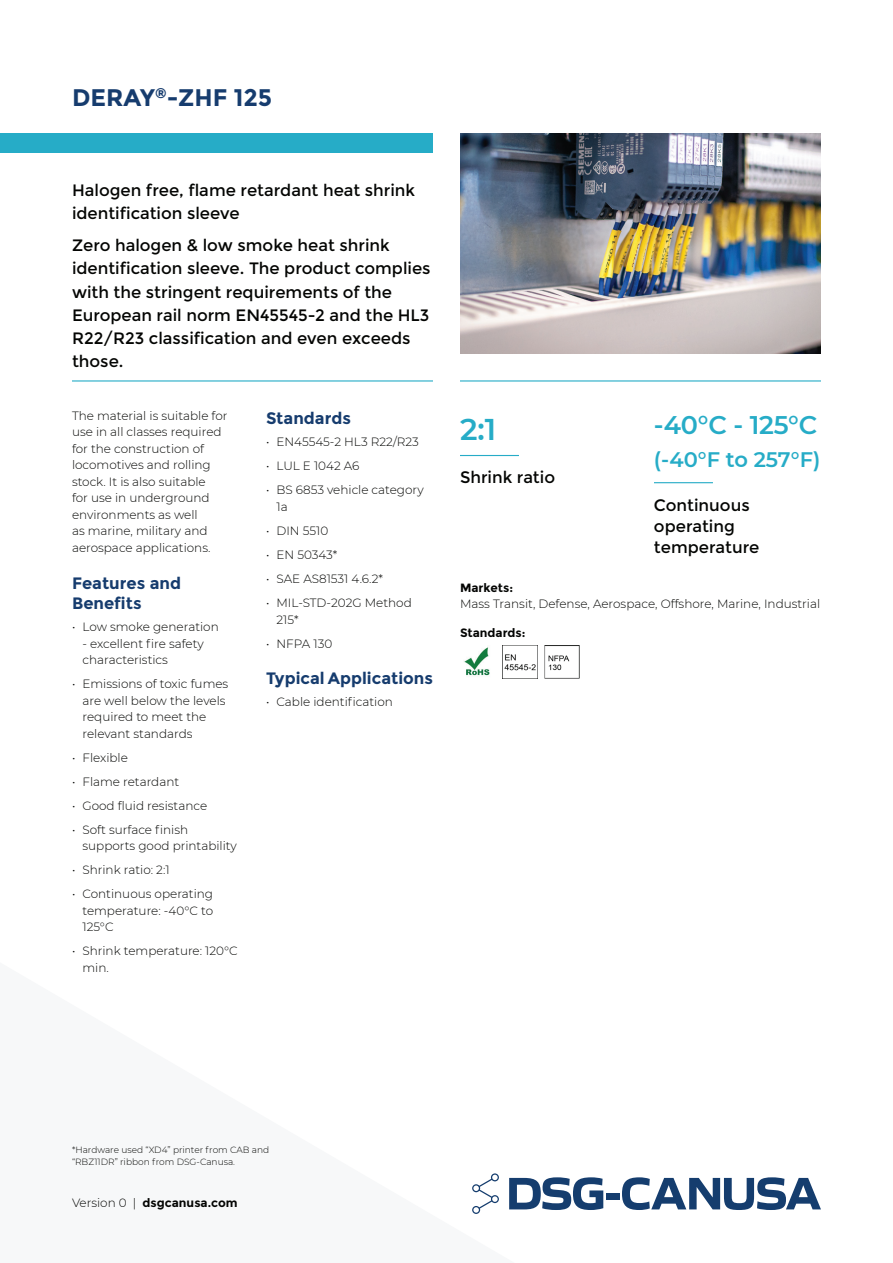
<style>
.page{position:relative;width:893px;height:1263px;background:#fff}
.page>*{position:absolute;margin:0;border:0;box-sizing:border-box;transform-origin:0 0}
.t1{font:600 30px "Montserrat";color:#26acc7}
.t2{font:600 25.5px "Montserrat";color:#26acc7}
.t3{font:700 24px "Montserrat";color:#163c6e}
.t4{font:600 21px "Montserrat";letter-spacing:-.005em;color:#26acc7}
.t5{font:16.5px/23.2px "Montserrat";color:#040503}
.t6{font:700 16.5px/19.5px "Montserrat";color:#163c6e}
.t7{font:300 12px/16.5px "Montserrat";color:#040503}
.t8{font:700 12px "Montserrat";color:#040503}
.t9{font:300 9px/12px "Montserrat";color:#040503}
.s1{font-weight:300}
</style>
<div class="page">
<div style="left:0;top:133px;width:433px;height:20px;background:#26acc7"></div>
<svg style="left:515px;top:1177px;width:88px;height:33px"></svg>
<div style="left:606px;top:1193px;width:13px;height:6px;background:#153d6e"></div>
<svg style="left:622px;top:1177px;width:199px;height:33px"></svg>
<hr style="left:460px;top:380px;width:361px;height:1px;background:#26acc7">
<hr style="left:72px;top:380px;width:361px;height:1px;background:#26acc7">
<img style="left:460px;top:133px;width:361px;height:220px">
<hr style="left:460px;top:455px;width:59px;height:1px;background:#26acc7">
<hr style="left:654px;top:482px;width:59px;height:1px;background:#26acc7">
<img style="left:464px;top:647px;width:26px;height:29px">
<img style="left:502px;top:645px;width:35px;height:33px">
<img style="left:545px;top:645px;width:35px;height:34px">
<h3 class="t3" style="left:72px;top:84px;width:202px">DERAY<sup>®</sup>-ZHF 125</h3>
<h3 class="t5" style="left:72px;top:178px;width:345px">Halogen free, flame retardant heat shrink identification sleeve</h3>
<h3 class="t5" style="left:72px;top:234px;width:360px">Zero halogen &amp; low smoke heat shrink identification sleeve. The product complies with the stringent requirements of the European rail norm EN45545-2 and the HL3<br>R22/R23 classification and even exceeds those.</h3>
<p class="t7" style="left:72px;top:407px;width:157px">The material is suitable for use in all classes required for the construction of locomotives and rolling stock. It is also suitable<br>for use in underground environments as well<br>as marine, military and aerospace applications.</p>
<h3 class="t6" style="left:72px;top:574px;width:111px">Features and<br>Benefits</h3>
<p class="t7" style="left:72px;top:618px;width:148px">• Low smoke generation</p>
<p class="t7" style="left:82px;top:635px;width:123px">- excellent fire safety characteristics</p>
<p class="t7" style="left:82px;top:675px;width:147px;text-indent:-10px">• Emissions of toxic fumes are well below the levels required to meet the relevant standards</p>
<p class="t7" style="left:72px;top:749px;width:57px">• Flexible</p>
<p class="t7" style="left:72px;top:773px;width:109px">• Flame retardant</p>
<p class="t7" style="left:72px;top:797px;width:137px">• Good fluid resistance</p>
<p class="t7" style="left:82px;top:821px;width:156px;text-indent:-10px">• Soft surface finish supports good printability</p>
<p class="t7" style="left:72px;top:861px;width:99px">• Shrink ratio: 2:1</p>
<p class="t7" style="left:82px;top:885px;width:132px;text-align:justify;text-indent:-10px">• Continuous operating temperature: -40°C to 125°C</p>
<p class="t7" style="left:82px;top:942px;width:157px;text-indent:-10px">• Shrink temperature: 120°C min.</p>
<h3 class="t6" style="left:266px;top:408px;width:86px">Standards</h3>
<p class="t7" style="left:266px;top:434px;width:154px">• EN45545-2 HL3 R22/R23</p>
<p class="t7" style="left:266px;top:458px;width:95px">• LUL E 1042 A6</p>
<p class="t7" style="left:276px;top:482px;width:149px;text-indent:-10px">• BS 6853 vehicle category<br>1a</p>
<p class="t7" style="left:266px;top:522px;width:64px">• DIN 5510</p>
<p class="t7" style="left:266px;top:546px;width:73px">• EN 50343*</p>
<p class="t7" style="left:266px;top:570px;width:119px">• SAE AS81531 4.6.2*</p>
<p class="t7" style="left:276px;top:594px;width:137px;text-indent:-10px">• MIL-STD-202G Method<br>215*</p>
<p class="t7" style="left:266px;top:635px;width:68px">• NFPA 130</p>
<h3 class="t6" style="left:266px;top:668px;width:168px">Typical Applications</h3>
<p class="t7" style="left:266px;top:693px;width:128px">• Cable identification</p>
<h1 class="t1" style="left:460px;top:408px;width:38px">2:1</h1>
<h3 class="t5" style="left:460px;top:466px;width:97px">Shrink ratio</h3>
<h2 class="t2" style="left:654px;top:407px;width:165px">-40°C - 125°C</h2>
<h3 class="t4" style="left:654px;top:445px;width:168px">(-40°F to 257°F)</h3>
<h3 class="t5" style="left:654px;top:494px;width:107px;line-height:21px">Continuous operating temperature</h3>
<p class="t8" style="left:460px;top:581px;width:55px">Markets:</p>
<p class="t7" style="left:460px;top:596px;width:362px">Mass Transit, Defense, Aerospace, Offshore, Marine, Industrial</p>
<p class="t8" style="left:460px;top:626px;width:67px">Standards:</p>
<p class="t9" style="left:72px;top:1143px;width:199px">*Hardware used “XD4” printer from CAB and “RBZ11DR” ribbon from DSG-Canusa.</p>
<p class="t8" style="left:72px;top:1196px;width:167px"><span class="s1">Version 0 |</span> dsgcanusa.com</p>
</div>
